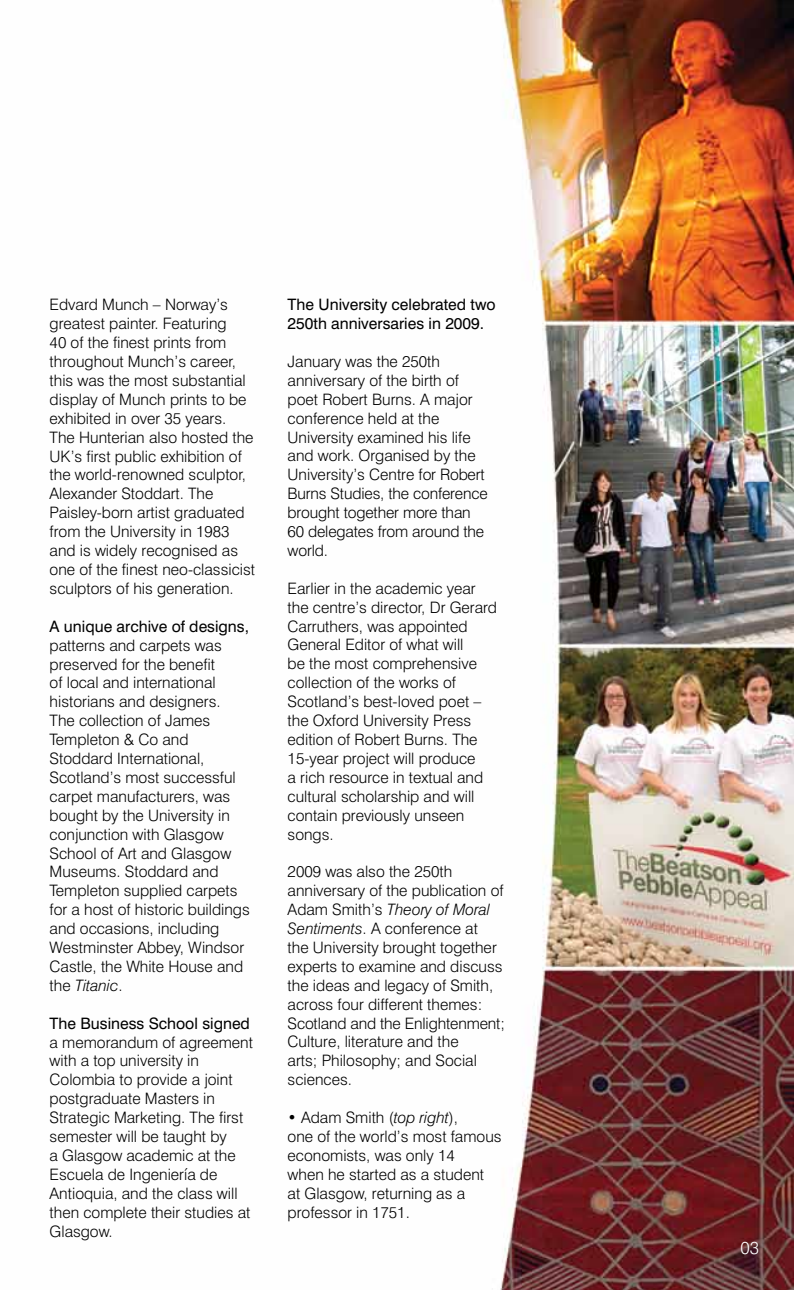
<style>
.page{position:relative;width:794px;height:1290px;background:#fff}
.page>*{position:absolute;margin:0;border:0;box-sizing:border-box;transform-origin:0 0}
.t1{font:300 17.5px "Swiss 721 BT";color:#fff}
.t2{font:300 15.75px/18.9px "Swiss 721 BT";color:#000}
.t3{font:15.75px/18.9px "Swiss 721 BT";color:#000}
.s1{font-style:italic}
</style>
<div class="page">
<img style="left:500px;top:0;width:294px;height:1290px">
<p class="t2" style="left:50px;top:295px;width:207px">Edvard Munch – Norway’s greatest painter. Featuring<br>40 of the finest prints from throughout Munch’s career, this was the most substantial display of Munch prints to be exhibited in over 35 years.<br>The Hunterian also hosted the<br>UK’s first public exhibition of the world-renowned sculptor,<br>Alexander Stoddart. The<br>Paisley-born artist graduated from the University in 1983 and is widely recognised as one of the finest neo-classicist sculptors of his generation.</p>
<p class="t3" style="left:50px;top:616px;width:201px">A unique archive of designs,</p>
<p class="t2" style="left:50px;top:635px;width:202px">patterns and carpets was preserved for the benefit<br>of local and international historians and designers.<br>The collection of James<br>Templeton &amp; Co and<br>Stoddard International,<br>Scotland’s most successful carpet manufacturers, was bought by the University in conjunction with Glasgow<br>School of Art and Glasgow<br>Museums. Stoddard and<br>Templeton supplied carpets for a host of historic buildings and occasions, including<br>Westminster Abbey, Windsor<br>Castle, the White House and the <span class="s1">Titanic</span>.</p>
<p class="t3" style="left:50px;top:1013px;width:202px">The Business School signed</p>
<p class="t2" style="left:50px;top:1032px;width:205px">a memorandum of agreement with a top university in<br>Colombia to provide a joint postgraduate Masters in<br>Strategic Marketing. The first semester will be taught by<br>a Glasgow academic at the<br>Escuela de Ingeniería de<br>Antioquia, and the class will then complete their studies at<br>Glasgow.</p>
<p class="t3" style="left:288px;top:295px;width:209px">The University celebrated two<br>250th anniversaries in 2009.</p>
<p class="t2" style="left:288px;top:352px;width:202px">January was the 250th anniversary of the birth of poet Robert Burns. A major conference held at the<br>University examined his life and work. Organised by the<br>University’s Centre for Robert<br>Burns Studies, the conference brought together more than<br>60 delegates from around the world.</p>
<p class="t2" style="left:288px;top:578px;width:211px">Earlier in the academic year the centre’s director, Dr Gerard<br>Carruthers, was appointed<br>General Editor of what will<br>be the most comprehensive collection of the works of<br>Scotland’s best-loved poet – the Oxford University Press edition of Robert Burns. The<br>15-year project will produce<br>a rich resource in textual and cultural scholarship and will contain previously unseen songs.</p>
<p class="t2" style="left:288px;top:862px;width:219px">2009 was also the 250th anniversary of the publication of<br>Adam Smith’s <span class="s1">Theory of Moral<br>Sentiments</span>. A conference at<br>the University brought together experts to examine and discuss the ideas and legacy of Smith, across four different themes:<br>Scotland and the Enlightenment;<br>Culture, literature and the<br>arts; Philosophy; and Social sciences.</p>
<p class="t2" style="left:288px;top:1108px;width:215px">• Adam Smith (<span class="s1">top right</span>),<br>one of the world’s most famous economists, was only 14<br>when he started as a student<br>at Glasgow, returning as a professor in 1751.</p>
<p class="t1" style="left:740px;top:1237px;width:20px">03</p>
</div>
